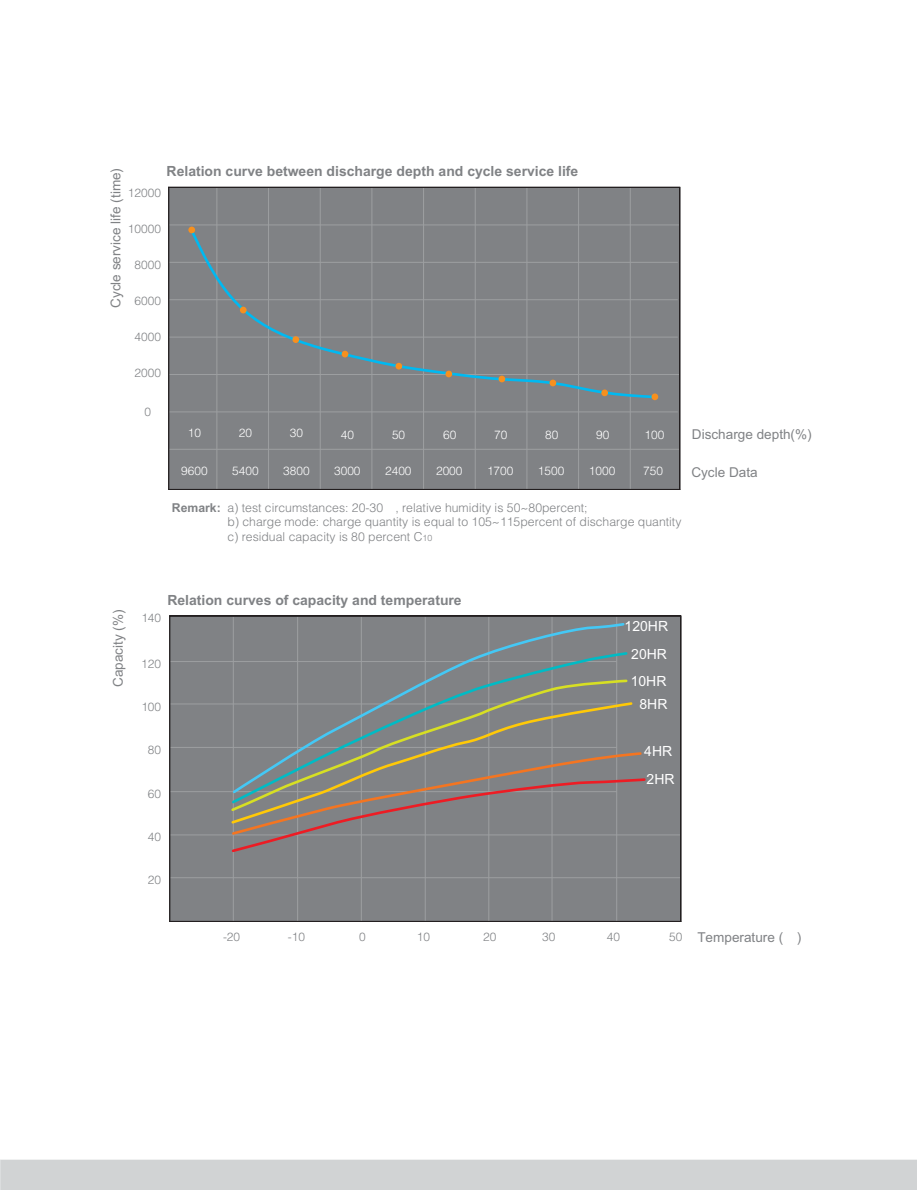
<style>
.page{position:relative;width:917px;height:1190px;background:#fff}
.page>*{position:absolute;margin:0;border:0;box-sizing:border-box;transform-origin:0 0}
.t1{font:700 14px "Arial";color:#808285}
.t2{font:14px "Arial";color:#fff}
.t3{font:13.65px "Arial";color:#808285}
.t4{font:300 12.25px/14.9px "Helv";color:#808285}
.t5{font:300 11.9px "Helv";color:#808285}
.t6{font:300 11.9px "Helv";color:#fff}
.s1{font-family:"Arial";font-weight:700}
.s2{font-size:8.75px}
</style>
<div class="page">
<div style="left:169px;top:615px;width:513px;height:307px;background:#808285"></div>
<hr style="left:170px;top:921px;width:511px;height:1px;background:#231f20">
<div style="left:232px;top:622px;width:394px;height:29px;background:#808285"></div>
<svg style="left:231px;top:651px;width:398px;height:27px;background:#7c868a"></svg>
<svg style="left:230px;top:678px;width:399px;height:23px;background:#7f8785"></svg>
<svg style="left:230px;top:701px;width:404px;height:50px;background:#838883"></svg>
<svg style="left:230px;top:751px;width:417px;height:102px;background:#87827f"></svg>
<svg style="left:168px;top:186px;width:513px;height:304px;background:#7e8082"></svg>
<hr style="left:169px;top:489px;width:511px;height:1px;background:#231f20">
<svg style="left:188px;top:227px;width:468px;height:173px;background:#7f8487"></svg>
<div style="left:652px;top:393px;width:6px;height:7px;background:#f7901e;border-radius:50%"></div>
<div style="left:601px;top:389px;width:7px;height:7px;background:#f7901e;border-radius:50%"></div>
<svg style="left:550px;top:380px;width:6px;height:6px"></svg>
<svg style="left:499px;top:376px;width:6px;height:6px"></svg>
<div style="left:445px;top:371px;width:7px;height:6px;background:#f7901e;border-radius:50%"></div>
<div style="left:395px;top:363px;width:7px;height:7px;background:#f7901e;border-radius:50%"></div>
<svg style="left:342px;top:351px;width:6px;height:6px"></svg>
<div style="left:292px;top:336px;width:7px;height:7px;background:#f7901e;border-radius:50%"></div>
<div style="left:240px;top:307px;width:7px;height:6px;background:#f7901e;border-radius:50%"></div>
<div style="left:188px;top:227px;width:7px;height:6px;background:#f7901e;border-radius:50%"></div>
<svg style="left:0;top:1160px;width:1px;height:29px"></svg>
<div style="left:1px;top:1160px;width:916px;height:29px;background:#d1d3d4"></div>
<p class="t1" style="left:167px;top:163px;width:413px">Relation curve between discharge depth and cycle service life</p>
<p class="t3" style="left:111px;top:308px;width:141px;rotate:-90deg">Cycle service life (time)</p>
<p class="t5" style="left:128px;top:187px;width:35px">12000</p>
<p class="t5" style="left:128px;top:223px;width:35px">10000</p>
<p class="t5" style="left:135px;top:260px;width:28px">8000</p>
<p class="t5" style="left:135px;top:296px;width:28px">6000</p>
<p class="t5" style="left:135px;top:332px;width:28px">4000</p>
<p class="t5" style="left:135px;top:368px;width:28px">2000</p>
<p class="t5" style="left:144px;top:406px;width:8px">0</p>
<p class="t6" style="left:188px;top:428px;width:15px">10</p>
<p class="t6" style="left:290px;top:428px;width:15px">30</p>
<p class="t6" style="left:239px;top:428px;width:15px">20</p>
<p class="t6" style="left:341px;top:429px;width:15px">40</p>
<p class="t6" style="left:392px;top:429px;width:15px">50</p>
<p class="t6" style="left:545px;top:429px;width:15px">80</p>
<p class="t6" style="left:596px;top:429px;width:15px">90</p>
<p class="t6" style="left:443px;top:429px;width:15px">60</p>
<p class="t6" style="left:494px;top:429px;width:15px">70</p>
<p class="t6" style="left:645px;top:430px;width:21px">100</p>
<p class="t6" style="left:181px;top:465px;width:28px">9600</p>
<p class="t6" style="left:385px;top:465px;width:28px">2400</p>
<p class="t6" style="left:232px;top:465px;width:28px">5400</p>
<p class="t6" style="left:436px;top:465px;width:28px">2000</p>
<p class="t6" style="left:283px;top:465px;width:28px">3800</p>
<p class="t6" style="left:487px;top:465px;width:28px">1700</p>
<p class="t6" style="left:589px;top:465px;width:28px">1000</p>
<p class="t6" style="left:334px;top:465px;width:28px">3000</p>
<p class="t6" style="left:538px;top:465px;width:28px">1500</p>
<p class="t6" style="left:643px;top:465px;width:21px">750</p>
<p class="t4" style="left:228px;top:501px;width:455px;text-indent:-56px"><span class="s1">Remark:</span> a) test circumstances: 20-30 , relative humidity is 50~80percent;<br>b) charge mode: charge quantity is equal to 105~115percent of discharge quantity c) residual capacity is 80 percent C<span class="s2">10</span></p>
<p class="t3" style="left:692px;top:429px;width:121px">Discharge depth(%)</p>
<p class="t3" style="left:691px;top:467px;width:68px">Cycle Data</p>
<p class="t3" style="left:113px;top:687px;width:79px;rotate:-90deg">Capacity (%)</p>
<p class="t1" style="left:167px;top:592px;width:296px">Relation curves of capacity and temperature</p>
<p class="t5" style="left:141px;top:613px;width:21px">140</p>
<p class="t5" style="left:141px;top:659px;width:21px">120</p>
<p class="t5" style="left:141px;top:701px;width:21px">100</p>
<p class="t5" style="left:148px;top:745px;width:15px">80</p>
<p class="t5" style="left:148px;top:789px;width:15px">60</p>
<p class="t5" style="left:148px;top:832px;width:15px">40</p>
<p class="t5" style="left:148px;top:875px;width:15px">20</p>
<p class="t2" style="left:625px;top:621px;width:45px">120HR</p>
<p class="t2" style="left:631px;top:649px;width:37px">20HR</p>
<p class="t2" style="left:631px;top:676px;width:37px">10HR</p>
<p class="t2" style="left:640px;top:699px;width:30px">8HR</p>
<p class="t2" style="left:644px;top:746px;width:30px">4HR</p>
<p class="t2" style="left:647px;top:774px;width:30px">2HR</p>
<p class="t5" style="left:223px;top:932px;width:19px">-20</p>
<p class="t5" style="left:288px;top:932px;width:19px">-10</p>
<p class="t5" style="left:359px;top:932px;width:8px">0</p>
<p class="t5" style="left:417px;top:932px;width:15px">10</p>
<p class="t5" style="left:483px;top:932px;width:15px">20</p>
<p class="t5" style="left:542px;top:932px;width:15px">30</p>
<p class="t5" style="left:607px;top:932px;width:15px">40</p>
<p class="t5" style="left:669px;top:932px;width:15px">50</p>
<p class="t3" style="left:697px;top:932px;width:106px">Temperature ( )</p>
</div>
